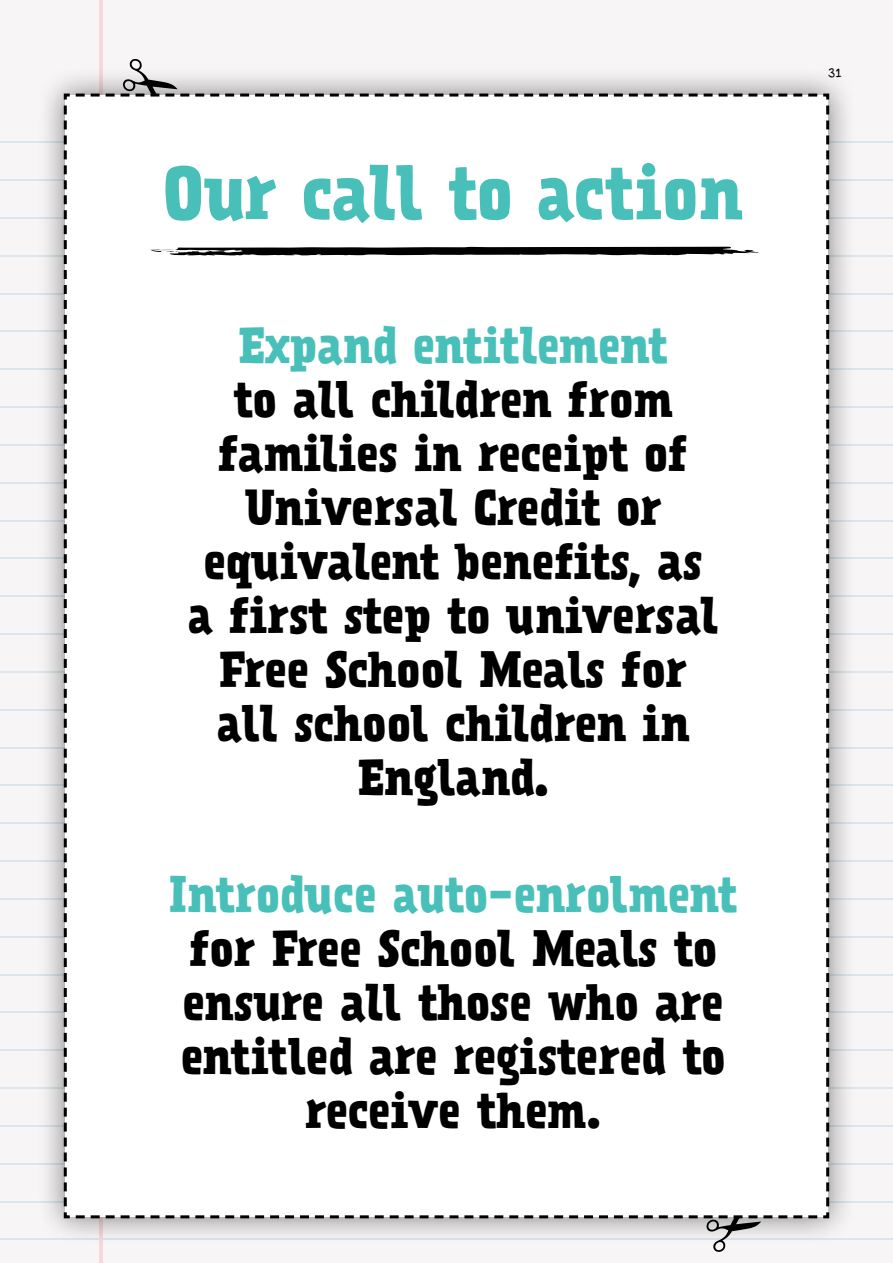
<style>
.page{position:relative;width:893px;height:1263px;background:#f7f5f5}
.page>*{position:absolute;margin:0;border:0;box-sizing:border-box;transform-origin:0 0}
.t1{font:700 67.5px "Prater Serif Pro";color:#48c0b9}
.t2{font:700 45px/54px "Prater Serif Pro";color:#000;text-align:center}
.t3{font:700 45px "Prater Serif Pro";color:#48c0b9}
.t4{font:12.75px "Swing King";color:#000}
</style>
<div class="page">
<hr style="left:0;top:142px;width:893px;height:1px;background:#afcde1">
<hr style="left:0;top:179px;width:893px;height:2px;background:#afcde1">
<hr style="left:0;top:217px;width:893px;height:1px;background:#afcde1">
<hr style="left:0;top:255px;width:893px;height:1px;background:#afcde1">
<hr style="left:0;top:293px;width:893px;height:1px;background:#afcde1">
<hr style="left:0;top:331px;width:893px;height:1px;background:#afcde1">
<hr style="left:0;top:369px;width:893px;height:1px;background:#afcde1">
<hr style="left:0;top:406px;width:893px;height:2px;background:#afcde1">
<hr style="left:0;top:444px;width:893px;height:1px;background:#afcde1">
<hr style="left:0;top:482px;width:893px;height:1px;background:#afcde1">
<hr style="left:0;top:520px;width:893px;height:1px;background:#afcde1">
<hr style="left:0;top:558px;width:893px;height:1px;background:#afcde1">
<hr style="left:0;top:596px;width:893px;height:1px;background:#afcde1">
<hr style="left:0;top:633px;width:893px;height:2px;background:#afcde1">
<hr style="left:0;top:671px;width:893px;height:1px;background:#afcde1">
<hr style="left:0;top:709px;width:893px;height:1px;background:#afcde1">
<hr style="left:0;top:747px;width:893px;height:1px;background:#afcde1">
<hr style="left:0;top:785px;width:893px;height:1px;background:#afcde1">
<hr style="left:0;top:823px;width:893px;height:1px;background:#afcde1">
<hr style="left:0;top:860px;width:893px;height:2px;background:#afcde1">
<hr style="left:0;top:898px;width:893px;height:1px;background:#afcde1">
<hr style="left:0;top:936px;width:893px;height:1px;background:#afcde1">
<hr style="left:0;top:974px;width:893px;height:1px;background:#afcde1">
<hr style="left:0;top:1012px;width:893px;height:1px;background:#afcde1">
<hr style="left:0;top:1050px;width:893px;height:1px;background:#afcde1">
<hr style="left:0;top:1087px;width:893px;height:2px;background:#afcde1">
<hr style="left:0;top:1125px;width:893px;height:1px;background:#afcde1">
<hr style="left:0;top:1163px;width:893px;height:1px;background:#afcde1">
<hr style="left:0;top:1201px;width:893px;height:1px;background:#afcde1">
<hr style="left:0;top:1239px;width:893px;height:1px;background:#afcde1">
<hr style="left:99px;top:0;width:3px;height:1263px;background:#f7acb5">
<div style="left:35px;top:65px;width:822px;height:1181px;background:#000;opacity:.5"></div>
<div style="left:62px;top:92px;width:769px;height:1128px;background:#fff"></div>
<svg style="left:73px;top:59px;width:744px;height:38px"></svg>
<svg style="left:76px;top:1215px;width:744px;height:37px"></svg>
<svg style="left:145px;top:247px;width:617px;height:9px;background:#404040"></svg>
<h1 class="t1" style="left:163px;top:142px;width:582px">Our call to action</h1>
<p class="t3" style="left:238px;top:311px;width:431px">Expand entitlement</p>
<p class="t2" style="left:187px;top:372px;width:533px">to all children from families in receipt of<br>Universal Credit or equivalent benefits, as a first step to universal<br>Free School Meals for all school children in<br>England.</p>
<p class="t3" style="left:169px;top:860px;width:570px">Introduce auto-enrolment</p>
<p class="t2" style="left:181px;top:920px;width:546px">for Free School Meals to ensure all those who are entitled are registered to receive them.</p>
<p class="t4" style="left:828px;top:65px;width:16px">31</p>
</div>
